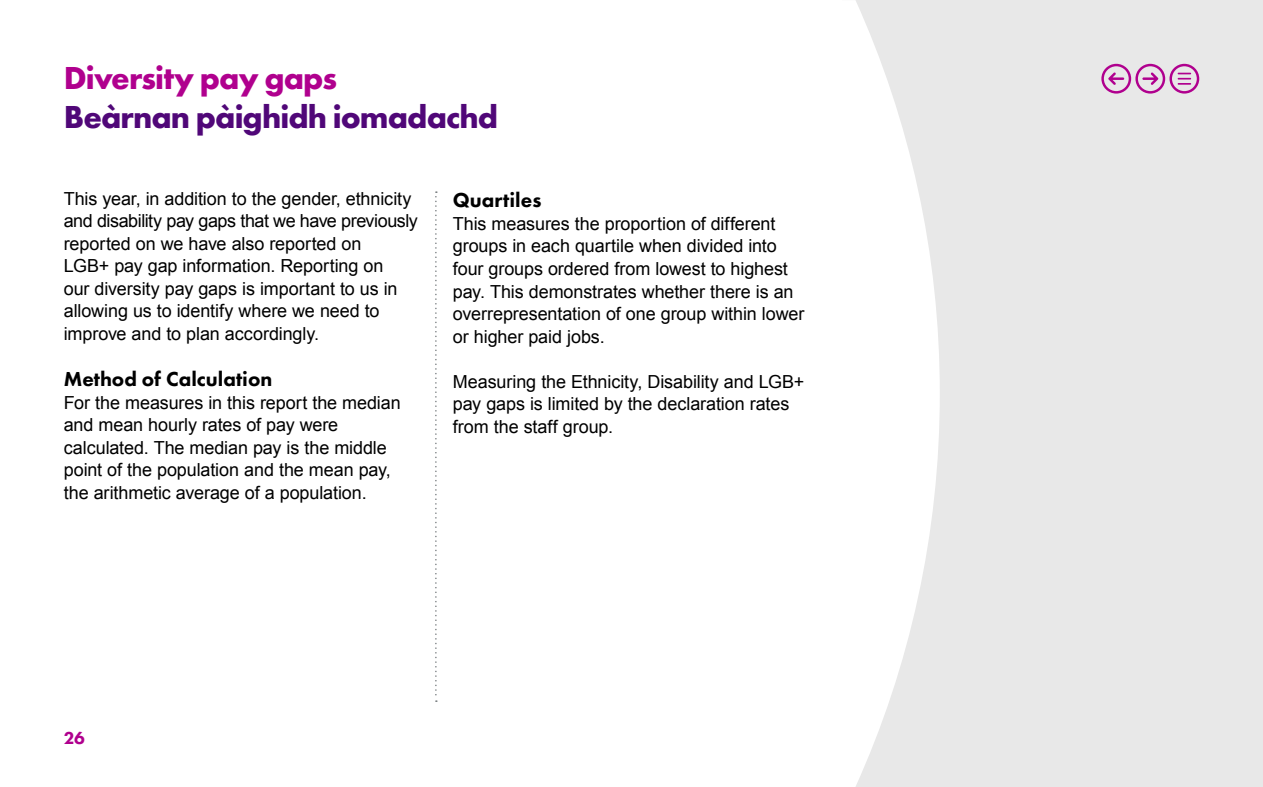
<style>
.page{position:relative;width:1263px;height:787px;background:#fff}
.page>*{position:absolute;margin:0;border:0;box-sizing:border-box;transform-origin:0 0}
.Page_Title{font:700 33px/39px "Futura PT";letter-spacing:-.025em;color:#500778}
.Body_Text_Bold{font:800 21px "Futura PT";color:#000}
.Body_Text{font:18px/22.5px "Arial";letter-spacing:-.005em;color:#000}
.t1{font:800 18px "Futura PT";color:#b0008e}
.s1{color:#b0008e}
</style>
<div class="page">
<svg style="left:856px;top:0;width:407px;height:787px;background:#ebebeb"></svg>
<svg style="left:435px;top:191px;width:2px;height:511px"></svg>
<svg style="left:1101px;top:64px;width:98px;height:30px;background:#d7a5ce"></svg>
<h2 class="Page_Title" style="left:64px;top:58px;width:436px"><span class="s1">Diversity pay gaps<br></span>Beàrnan pàighidh iomadachd</h2>
<p class="Body_Text" style="left:64px;top:187px;width:356px">This year, in addition to the gender, ethnicity and disability pay gaps that we have previously reported on we have also reported on<br>LGB+ pay gap information. Reporting on<br>our diversity pay gaps is important to us in allowing us to identify where we need to improve and to plan accordingly.</p>
<p class="Body_Text_Bold" style="left:64px;top:366px;width:210px">Method of Calculation</p>
<p class="Body_Text" style="left:64px;top:391px;width:338px">For the measures in this report the median and mean hourly rates of pay were calculated. The median pay is the middle point of the population and the mean pay, the arithmetic average of a population.</p>
<p class="Body_Text_Bold" style="left:453px;top:187px;width:90px">Quartiles</p>
<p class="Body_Text" style="left:453px;top:212px;width:353px">This measures the proportion of different groups in each quartile when divided into four groups ordered from lowest to highest pay. This demonstrates whether there is an overrepresentation of one group within lower or higher paid jobs.</p>
<p class="Body_Text" style="left:453px;top:370px;width:353px">Measuring the Ethnicity, Disability and LGB+ pay gaps is limited by the declaration rates from the staff group.</p>
<p class="t1" style="left:64px;top:727px;width:23px">26</p>
</div>
